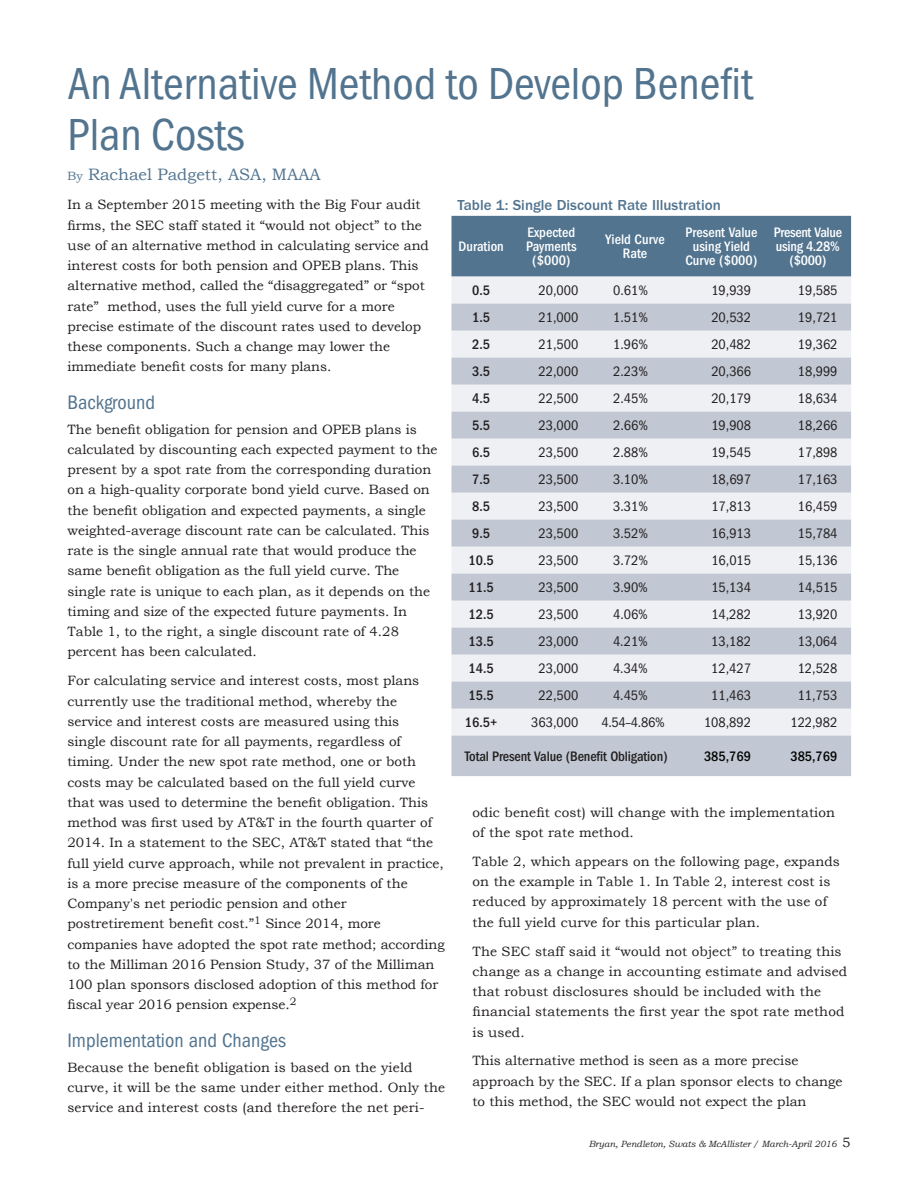
<style>
.page{position:relative;width:918px;height:1188px;background:#fff}
.page>*{position:absolute;margin:0;border:0;box-sizing:border-box;transform-origin:0 0}
.t1{font:condensed 46.5px/51px "ITC Franklin Gothic Std";color:#52748f}
.t2{font:condensed 20.25px "ITC Franklin Gothic Std";color:#52748f}
.t3{font:16.5px "Bookman Old Style";color:#52748f}
.t4{font:500 15px "ITC Franklin Gothic Std";color:#52748f}
.t5{font:condensed 14.25px "ITC Franklin Gothic Std";color:#231f20}
.t6{font:500 condensed 14.25px "ITC Franklin Gothic Std";letter-spacing:-.01em;color:#231f20}
.t7{font:500 condensed 14.25px/14.2px "ITC Franklin Gothic Std";color:#fff;text-align:center}
.t8{font:500 condensed 14.25px/14.2px "ITC Franklin Gothic Std";letter-spacing:-.02em;color:#fff;text-align:center}
.t9{font:500 condensed 14.25px "ITC Franklin Gothic Std";color:#040503}
.t10{font:13.5px/20.2px "Bookman Old Style";color:#231f20}
.t11{font:italic 9px "Bookman Old Style";color:#231f20}
.s1{font-size:12px}
.s2{font-style:normal;font-size:13.5px}
</style>
<div class="page">
<div style="left:452px;top:216px;width:399px;height:61px;background:#52748f"></div>
<div style="left:452px;top:277px;width:399px;height:27px;background:#eef0f4"></div>
<svg style="left:452px;top:304px;width:399px;height:472px;background:#d5dae2"></svg>
<h1 class="t1" style="left:68px;top:59px;width:687px">An Alternative Method to Develop Benefit<br>Plan Costs</h1>
<p class="t3" style="left:68px;top:164px;width:255px"><span class="s1">By</span> Rachael Padgett, ASA, MAAA</p>
<p class="t10" style="left:68px;top:195px;width:363px">In a September 2015 meeting with the Big Four audit firms, the SEC staff stated it “would not object” to the use of an alternative method in calculating service and interest costs for both pension and OPEB plans. This alternative method, called the “disaggregated” or “spot rate” method, uses the full yield curve for a more precise estimate of the discount rates used to develop these components. Such a change may lower the immediate benefit costs for many plans.</p>
<h2 class="t2" style="left:68px;top:391px;width:89px">Background</h2>
<p class="t10" style="left:68px;top:419px;width:372px">The benefit obligation for pension and OPEB plans is calculated by discounting each expected payment to the present by a spot rate from the corresponding duration on a high-quality corporate bond yield curve. Based on the benefit obligation and expected payments, a single weighted-average discount rate can be calculated. This rate is the single annual rate that would produce the same benefit obligation as the full yield curve. The single rate is unique to each plan, as it depends on the timing and size of the expected future payments. In Table 1, to the right, a single discount rate of 4.28 percent has been calculated.</p>
<p class="t10" style="left:68px;top:671px;width:379px">For calculating service and interest costs, most plans currently use the traditional method, whereby the service and interest costs are measured using this<br>single discount rate for all payments, regardless of timing. Under the new spot rate method, one or both costs may be calculated based on the full yield curve that was used to determine the benefit obligation. This method was first used by AT&amp;T in the fourth quarter of 2014. In a statement to the SEC, AT&amp;T stated that “the full yield curve approach, while not prevalent in practice, is a more precise measure of the components of the Company's net periodic pension and other postretirement benefit cost.”<sup>1</sup> Since 2014, more companies have adopted the spot rate method; according to the Milliman 2016 Pension Study, 37 of the Milliman 100 plan sponsors disclosed adoption of this method for fiscal year 2016 pension expense.<sup>2</sup></p>
<h2 class="t2" style="left:68px;top:1029px;width:220px">Implementation and Changes</h2>
<p class="t10" style="left:68px;top:1057px;width:379px">Because the benefit obligation is based on the yield curve, it will be the same under either method. Only the service and interest costs (and therefore the net peri-</p>
<p class="t4" style="left:458px;top:196px;width:265px">Table 1: Single Discount Rate Illustration</p>
<p class="t7" style="left:459px;top:239px;width:47px">Duration</p>
<p class="t7" style="left:526px;top:225px;width:52px">Expected<br>Payments ($000)</p>
<p class="t7" style="left:605px;top:232px;width:61px">Yield Curve<br>Rate</p>
<p class="t7" style="left:685px;top:225px;width:74px">Present Value using Yield<br>Curve ($000)</p>
<p class="t8" style="left:774px;top:225px;width:70px">Present Value using 4.28% ($000)</p>
<p class="t6" style="left:472px;top:282px;width:19px">0.5</p>
<p class="t5" style="left:539px;top:282px;width:41px">20,000</p>
<p class="t5" style="left:613px;top:282px;width:36px">0.61%</p>
<p class="t5" style="left:711px;top:282px;width:41px">19,939</p>
<p class="t5" style="left:798px;top:282px;width:41px">19,585</p>
<p class="t6" style="left:472px;top:309px;width:19px">1.5</p>
<p class="t5" style="left:539px;top:309px;width:41px">21,000</p>
<p class="t5" style="left:613px;top:309px;width:36px">1.51%</p>
<p class="t5" style="left:711px;top:309px;width:41px">20,532</p>
<p class="t5" style="left:798px;top:309px;width:41px">19,721</p>
<p class="t6" style="left:472px;top:336px;width:19px">2.5</p>
<p class="t5" style="left:539px;top:336px;width:41px">21,500</p>
<p class="t5" style="left:613px;top:336px;width:36px">1.96%</p>
<p class="t5" style="left:711px;top:336px;width:41px">20,482</p>
<p class="t5" style="left:798px;top:336px;width:41px">19,362</p>
<p class="t6" style="left:472px;top:363px;width:19px">3.5</p>
<p class="t5" style="left:539px;top:363px;width:41px">22,000</p>
<p class="t5" style="left:613px;top:363px;width:36px">2.23%</p>
<p class="t5" style="left:711px;top:363px;width:41px">20,366</p>
<p class="t5" style="left:798px;top:363px;width:41px">18,999</p>
<p class="t6" style="left:472px;top:390px;width:19px">4.5</p>
<p class="t5" style="left:539px;top:390px;width:41px">22,500</p>
<p class="t5" style="left:613px;top:390px;width:36px">2.45%</p>
<p class="t5" style="left:711px;top:390px;width:41px">20,179</p>
<p class="t5" style="left:798px;top:390px;width:41px">18,634</p>
<p class="t6" style="left:472px;top:417px;width:19px">5.5</p>
<p class="t5" style="left:539px;top:417px;width:41px">23,000</p>
<p class="t5" style="left:613px;top:417px;width:36px">2.66%</p>
<p class="t5" style="left:711px;top:417px;width:41px">19,908</p>
<p class="t5" style="left:798px;top:417px;width:41px">18,266</p>
<p class="t6" style="left:472px;top:444px;width:19px">6.5</p>
<p class="t5" style="left:539px;top:444px;width:41px">23,500</p>
<p class="t5" style="left:613px;top:444px;width:36px">2.88%</p>
<p class="t5" style="left:711px;top:444px;width:41px">19,545</p>
<p class="t5" style="left:798px;top:444px;width:41px">17,898</p>
<p class="t6" style="left:472px;top:471px;width:19px">7.5</p>
<p class="t5" style="left:539px;top:471px;width:41px">23,500</p>
<p class="t5" style="left:613px;top:471px;width:36px">3.10%</p>
<p class="t5" style="left:711px;top:471px;width:41px">18,697</p>
<p class="t5" style="left:798px;top:471px;width:41px">17,163</p>
<p class="t6" style="left:472px;top:498px;width:19px">8.5</p>
<p class="t5" style="left:539px;top:498px;width:41px">23,500</p>
<p class="t5" style="left:613px;top:498px;width:36px">3.31%</p>
<p class="t5" style="left:711px;top:498px;width:41px">17,813</p>
<p class="t5" style="left:798px;top:498px;width:41px">16,459</p>
<p class="t6" style="left:472px;top:525px;width:19px">9.5</p>
<p class="t5" style="left:539px;top:525px;width:41px">23,500</p>
<p class="t5" style="left:613px;top:525px;width:36px">3.52%</p>
<p class="t5" style="left:711px;top:525px;width:41px">16,913</p>
<p class="t5" style="left:798px;top:525px;width:41px">15,784</p>
<p class="t6" style="left:469px;top:552px;width:27px">10.5</p>
<p class="t5" style="left:539px;top:552px;width:41px">23,500</p>
<p class="t5" style="left:613px;top:552px;width:36px">3.72%</p>
<p class="t5" style="left:711px;top:552px;width:41px">16,015</p>
<p class="t5" style="left:798px;top:552px;width:41px">15,136</p>
<p class="t6" style="left:469px;top:579px;width:27px">11.5</p>
<p class="t5" style="left:539px;top:579px;width:41px">23,500</p>
<p class="t5" style="left:613px;top:579px;width:36px">3.90%</p>
<p class="t5" style="left:711px;top:579px;width:41px">15,134</p>
<p class="t5" style="left:798px;top:579px;width:41px">14,515</p>
<p class="t6" style="left:469px;top:606px;width:27px">12.5</p>
<p class="t5" style="left:539px;top:606px;width:41px">23,500</p>
<p class="t5" style="left:613px;top:606px;width:36px">4.06%</p>
<p class="t5" style="left:711px;top:606px;width:41px">14,282</p>
<p class="t5" style="left:798px;top:606px;width:41px">13,920</p>
<p class="t6" style="left:469px;top:633px;width:27px">13.5</p>
<p class="t5" style="left:539px;top:633px;width:41px">23,000</p>
<p class="t5" style="left:613px;top:633px;width:36px">4.21%</p>
<p class="t5" style="left:711px;top:633px;width:41px">13,182</p>
<p class="t5" style="left:798px;top:633px;width:41px">13,064</p>
<p class="t6" style="left:469px;top:660px;width:27px">14.5</p>
<p class="t5" style="left:539px;top:660px;width:41px">23,000</p>
<p class="t5" style="left:613px;top:660px;width:36px">4.34%</p>
<p class="t5" style="left:711px;top:660px;width:41px">12,427</p>
<p class="t5" style="left:798px;top:660px;width:41px">12,528</p>
<p class="t6" style="left:468px;top:687px;width:27px">15.5</p>
<p class="t5" style="left:538px;top:687px;width:41px">22,500</p>
<p class="t5" style="left:613px;top:687px;width:36px">4.45%</p>
<p class="t5" style="left:711px;top:687px;width:41px">11,463</p>
<p class="t5" style="left:798px;top:687px;width:41px">11,753</p>
<p class="t6" style="left:465px;top:714px;width:34px">16.5+</p>
<p class="t5" style="left:531px;top:714px;width:49px">363,000</p>
<p class="t5" style="left:601px;top:714px;width:65px">4.54–4.86%</p>
<p class="t5" style="left:704px;top:714px;width:49px">108,892</p>
<p class="t5" style="left:790px;top:714px;width:49px">122,982</p>
<p class="t6" style="left:465px;top:748px;width:204px">Total Present Value (Benefit Obligation)</p>
<p class="t9" style="left:704px;top:748px;width:49px">385,769</p>
<p class="t9" style="left:790px;top:748px;width:49px">385,769</p>
<p class="t10" style="left:472px;top:802px;width:364px">odic benefit cost) will change with the implementation of the spot rate method.</p>
<p class="t10" style="left:472px;top:851px;width:369px">Table 2, which appears on the following page, expands on the example in Table 1. In Table 2, interest cost is reduced by approximately 18 percent with the use of the full yield curve for this particular plan.</p>
<p class="t10" style="left:472px;top:941px;width:376px">The SEC staff said it “would not object” to treating this change as a change in accounting estimate and advised that robust disclosures should be included with the financial statements the first year the spot rate method is used.</p>
<p class="t10" style="left:472px;top:1051px;width:371px">This alternative method is seen as a more precise approach by the SEC. If a plan sponsor elects to change to this method, the SEC would not expect the plan</p>
<p class="t11" style="left:589px;top:1138px;width:263px">Bryan, Pendleton, Swats &amp; McAllister / March-April 2016 <span class="s2">5</span></p>
</div>
